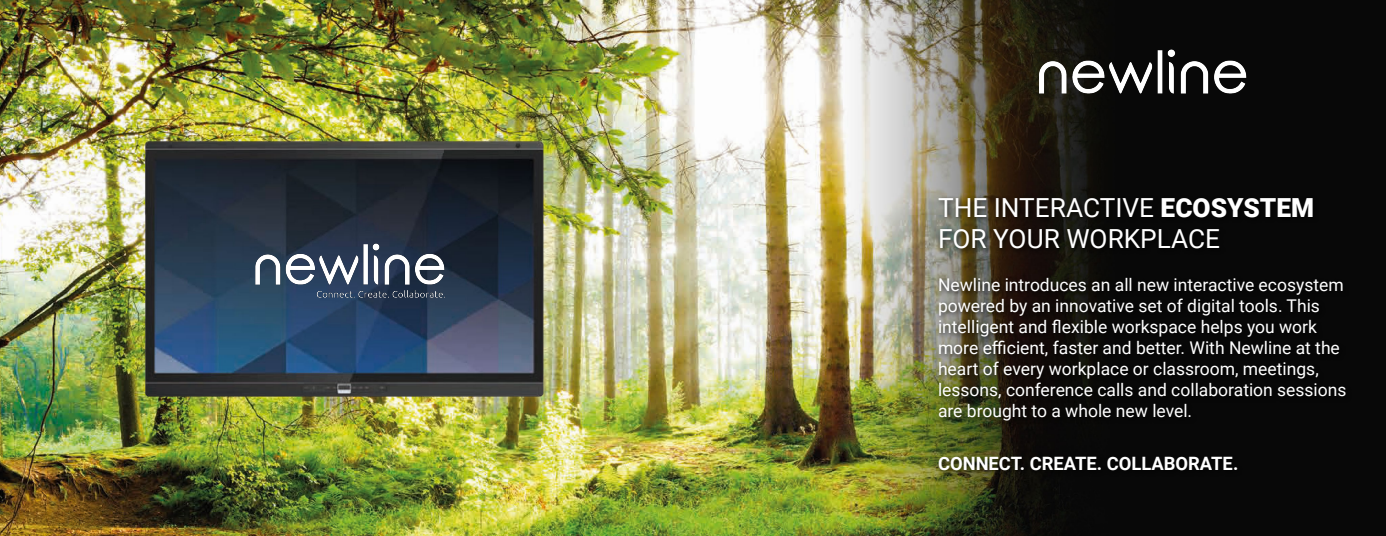
<style>
.page{position:relative;width:1386px;height:536px;background:#fff}
.page>*{position:absolute;margin:0;border:0;box-sizing:border-box;transform-origin:0 0}
.t1{font:26.25px/31.5px "Roboto";color:#fff}
.t2{font:700 18.38px "Roboto";color:#fff}
.t3{font:17.5px/21px "Roboto";color:#fff}
.s1{font-weight:900}
</style>
<div class="page">
<img style="left:0;top:0;width:1386px;height:536px">
<img style="left:142px;top:122px;width:409px;height:291px">
<img style="left:244px;top:235px;width:205px;height:66px">
<img style="left:1040px;top:49px;width:208px;height:45px">
<div style="left:936px;top:195px;width:383px;height:60px;background:#000;opacity:.75"></div>
<div style="left:936px;top:275px;width:416px;height:152px;background:#000;opacity:.75"></div>
<div style="left:936px;top:454px;width:307px;height:23px;background:#000;opacity:.75"></div>
<h1 class="t1" style="left:938px;top:191px;width:378px">THE INTERACTIVE <span class="s1">ECOSYSTEM<br></span>FOR YOUR WORKPLACE</h1>
<p class="t3" style="left:938px;top:274px;width:410px">Newline introduces an all new interactive ecosystem powered by an innovative set of digital tools. This intelligent and flexible workspace helps you work more efficient, faster and better. With Newline at the heart of every workplace or classroom, meetings, lessons, conference calls and collaboration sessions are brought to a whole new level.</p>
<p class="t2" style="left:938px;top:450px;width:302px">CONNECT. CREATE. COLLABORATE.</p>
</div>
